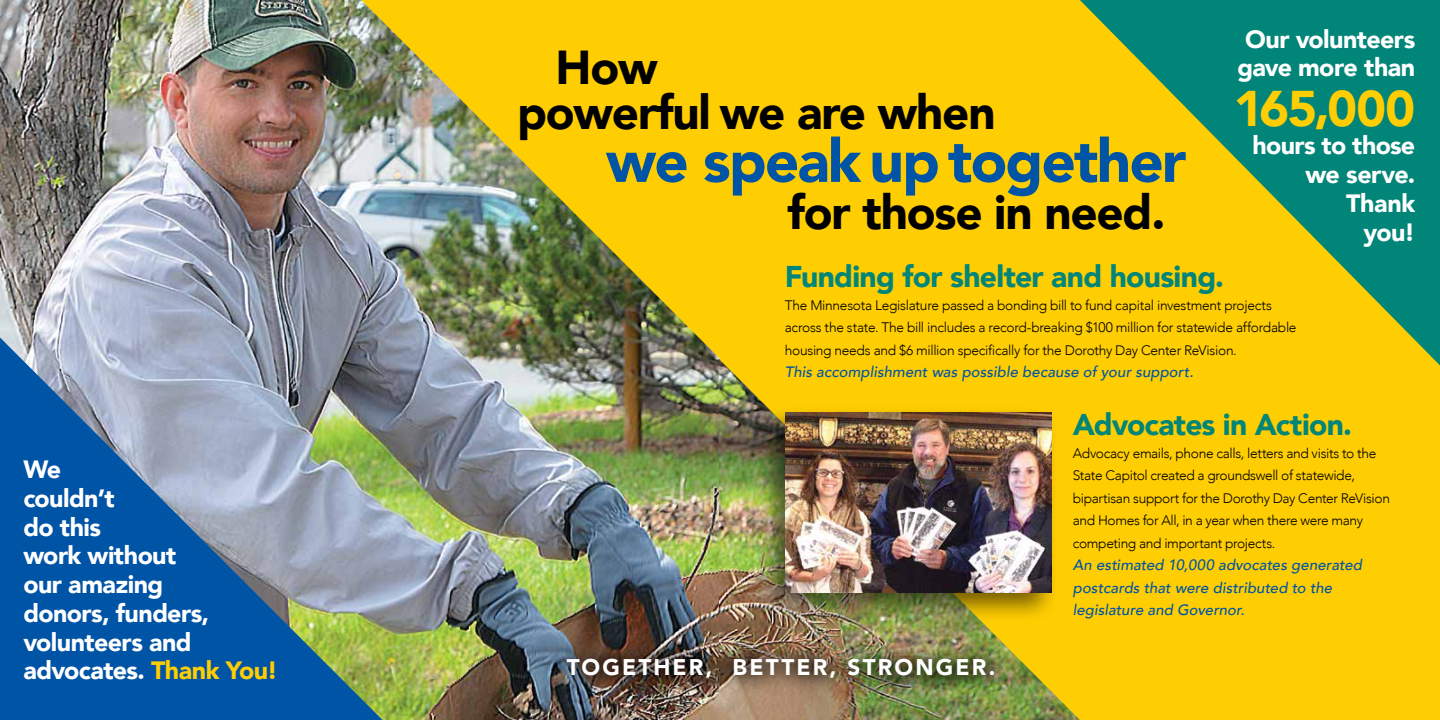
<style>
.page{position:relative;width:1440px;height:720px;background:#fff}
.page>*{position:absolute;margin:0;border:0;box-sizing:border-box;transform-origin:0 0}
.t1{font:900 60px "Avenir";letter-spacing:-.03em;color:#0054a6}
.t2{font:900 50px "Avenir";letter-spacing:-.02em;color:#ffce02}
.t3{font:900 47.5px/45px "Avenir";letter-spacing:-.025em;color:#000}
.t4{font:900 30px "Avenir";letter-spacing:-.025em;color:#008578}
.t5{font:900 25px/28.8px "Avenir";letter-spacing:-.02em;color:#fff}
.t6{font:900 22.5px "Avenir LT Std";letter-spacing:.095em;color:#fff}
.t7{font:italic 500 15px/22.5px "Avenir";letter-spacing:.005em;color:#0054a6}
.t8{font:300 13.75px/22.5px "Avenir";letter-spacing:-.025em;color:#000}
.s1{color:#ffce02}
</style>
<div class="page">
<div style="left:339px;top:0;width:1101px;height:720px;background:#ffce02"></div>
<img style="left:0;top:0;width:719px;height:720px">
<img style="left:361px;top:0;width:359px;height:359px">
<svg style="left:0;top:338px;width:382px;height:382px;background:#4d7da7"></svg>
<img style="left:719px;top:359px;width:361px;height:361px">
<svg style="left:1080px;top:0;width:360px;height:365px"></svg>
<div style="left:755px;top:405px;width:304px;height:218px;background:#000;opacity:.55"></div>
<img style="left:785px;top:413px;width:266px;height:180px">
<img style="left:550px;top:641px;width:462px;height:54px">
<h3 class="t5" style="left:23px;top:454px;width:256px">We<br>couldn’t<br>do this<br>work without<br>our amazing<br>donors, funders, volunteers and advocates. <span class="s1">Thank You!</span></h3>
<h3 class="t3" style="left:517px;top:44px;width:480px;text-indent:39px">How<br>powerful we are when</h3>
<h1 class="t1" style="left:606px;top:110px;width:582px">we speak up together</h1>
<h3 class="t3" style="left:787px;top:189px;width:380px">for those in need.</h3>
<h3 class="t5" style="left:1237px;top:25px;width:179px;line-height:27.5px;text-align:center">Our volunteers gave more than</h3>
<h2 class="t2" style="left:1234px;top:65px;width:183px">165,000</h2>
<h3 class="t5" style="left:1253px;top:131px;width:164px;text-align:right">hours to those we serve.<br>Thank<br>you!</h3>
<h3 class="t4" style="left:785px;top:251px;width:441px">Funding for shelter and housing.</h3>
<p class="t8" style="left:785px;top:294px;width:513px">The Minnesota Legislature passed a bonding bill to fund capital investment projects across the state. The bill includes a record-breaking $100 million for statewide affordable housing needs and $6 million specifically for the Dorothy Day Center ReVision.</p>
<p class="t7" style="left:785px;top:361px;width:410px">This accomplishment was possible because of your support.</p>
<h3 class="t6" style="left:567px;top:654px;width:430px">TOGETHER, BETTER, STRONGER.</h3>
<h3 class="t4" style="left:1073px;top:399px;width:281px">Advocates in Action.</h3>
<p class="t8" style="left:1073px;top:442px;width:319px">Advocacy emails, phone calls, letters and visits to the State Capitol created a groundswell of statewide, bipartisan support for the Dorothy Day Center ReVision and Homes for All, in a year when there were many competing and important projects.</p>
<p class="t7" style="left:1073px;top:554px;width:291px">An estimated 10,000 advocates generated postcards that were distributed to the legislature and Governor.</p>
</div>
